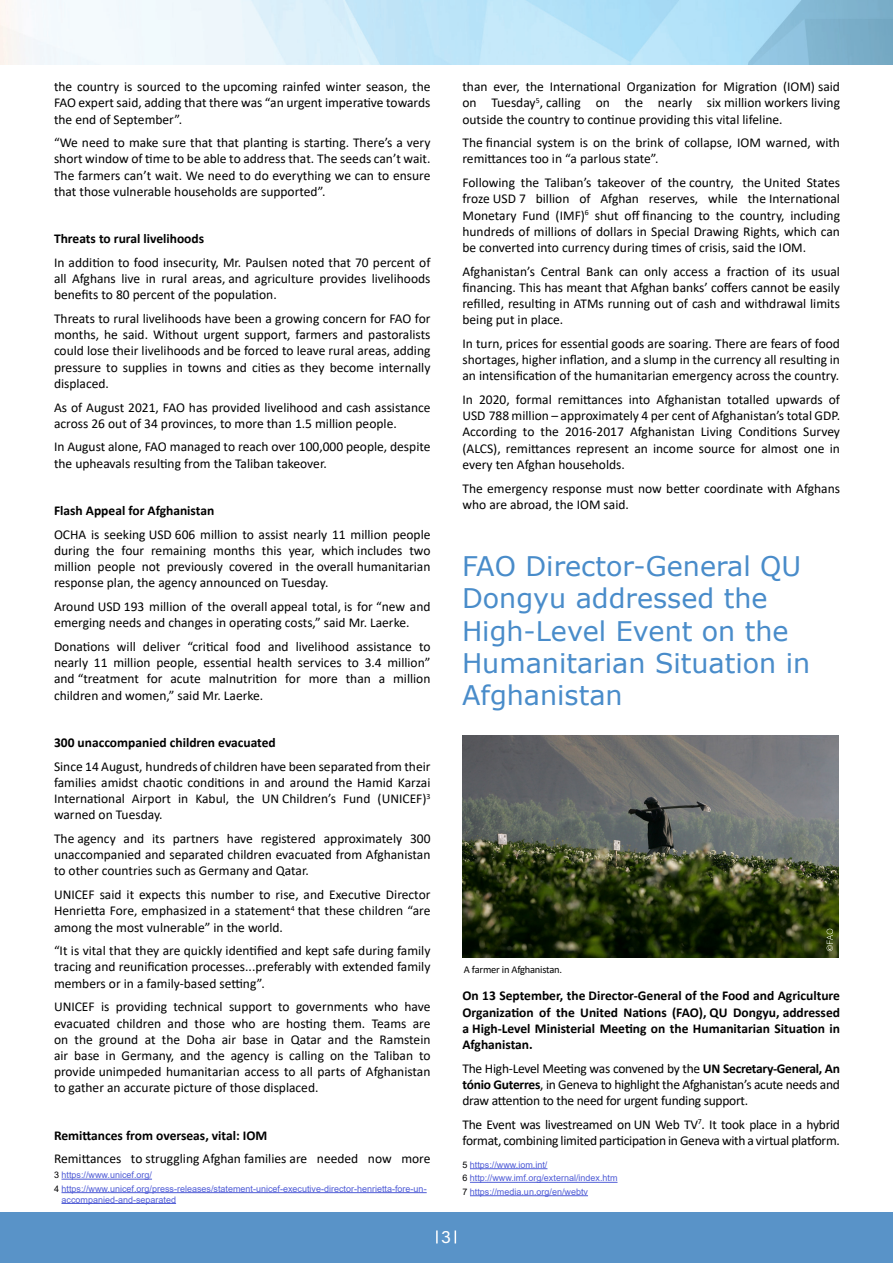
<style>
.page{position:relative;width:893px;height:1263px;background:#fff}
.page>*{position:absolute;margin:0;border:0;box-sizing:border-box;transform-origin:0 0}
.t1{font:27px/32.4px "Verdana";color:#498cca}
.t2{font:18px "Acumin Variable Concept";color:#fff}
.t3{font:13.5px/16.2px "Calibri";color:#000;text-align:justify}
.t4{font:700 13.5px/16.2px "Calibri";color:#000;text-align:justify}
.t5{font:13.5px/16.2px "Calibri";letter-spacing:-.02em;color:#000}
.t6{font:10.5px "Calibri";letter-spacing:-.02em;color:#000}
.Foot_note_st{font:9px/10.8px "Arial";color:#4f5cd6}
.s1{font-weight:700}
.s2{color:#000}
</style>
<div class="page">
<div style="left:0;top:1212px;width:893px;height:51px;background:#5993c8"></div>
<img style="left:0;top:0;width:893px;height:64px">
<svg style="left:455px;top:1230px;width:1px;height:13px"></svg>
<svg style="left:436px;top:1230px;width:2px;height:13px"></svg>
<img style="left:462px;top:735px;width:376px;height:222px">
<svg style="left:826px;top:929px;width:7px;height:22px"></svg>
<hr style="left:470px;top:1168px;width:77px;height:1px;background:#4f5cd6">
<hr style="left:470px;top:1195px;width:118px;height:1px;background:#4f5cd6">
<hr style="left:470px;top:1182px;width:147px;height:1px;background:#4f5cd6">
<hr style="left:62px;top:1179px;width:90px;height:1px;background:#4f5cd6">
<hr style="left:62px;top:1192px;width:365px;height:1px;background:#4f5cd6">
<hr style="left:62px;top:1203px;width:114px;height:1px;background:#4f5cd6">
<p class="t3" style="left:462px;top:78px;width:379px">than ever, the International Organization for Migration (IOM) said on Tuesday<sup>5</sup>, calling on the nearly six million workers living outside the country to continue providing this vital lifeline.</p>
<p class="t3" style="left:462px;top:134px;width:379px">The financial system is on the brink of collapse, IOM warned, with remittances too in “a parlous state”.</p>
<p class="t3" style="left:462px;top:174px;width:379px">Following the Taliban’s takeover of the country, the United States froze USD 7 billion of Afghan reserves, while the International Monetary Fund (IMF)<sup>6</sup> shut off financing to the country, including hundreds of millions of dollars in Special Drawing Rights, which can be converted into currency during times of crisis, said the IOM.</p>
<p class="t3" style="left:462px;top:263px;width:379px">Afghanistan’s Central Bank can only access a fraction of its usual financing. This has meant that Afghan banks’ coffers cannot be easily refilled, resulting in ATMs running out of cash and withdrawal limits being put in place.</p>
<p class="t3" style="left:462px;top:335px;width:379px">In turn, prices for essential goods are soaring. There are fears of food shortages, higher inflation, and a slump in the currency all resulting in an intensification of the humanitarian emergency across the country.</p>
<p class="t3" style="left:462px;top:391px;width:379px">In 2020, formal remittances into Afghanistan totalled upwards of USD 788 million – approximately 4 per cent of Afghanistan’s total GDP.<br>According to the 2016-2017 Afghanistan Living Conditions Survey (ALCS), remittances represent an income source for almost one in every ten Afghan households.</p>
<p class="t3" style="left:462px;top:480px;width:379px">The emergency response must now better coordinate with Afghans who are abroad, the IOM said.</p>
<p class="t3" style="left:54px;top:78px;width:378px">the country is sourced to the upcoming rainfed winter season, the FAO expert said, adding that there was “an urgent imperative towards the end of September”.</p>
<p class="t3" style="left:54px;top:134px;width:378px">“We need to make sure that that planting is starting. There’s a very short window of time to be able to address that. The seeds can’t wait.<br>The farmers can’t wait. We need to do everything we can to ensure that those vulnerable households are supported”.</p>
<p class="t4" style="left:54px;top:230px;width:152px">Threats to rural livelihoods</p>
<p class="t3" style="left:54px;top:254px;width:378px">In addition to food insecurity, Mr. Paulsen noted that 70 percent of all Afghans live in rural areas, and agriculture provides livelihoods benefits to 80 percent of the population.</p>
<p class="t3" style="left:54px;top:310px;width:378px">Threats to rural livelihoods have been a growing concern for FAO for months, he said. Without urgent support, farmers and pastoralists could lose their livelihoods and be forced to leave rural areas, adding pressure to supplies in towns and cities as they become internally displaced.</p>
<p class="t3" style="left:54px;top:399px;width:378px">As of August 2021, FAO has provided livelihood and cash assistance across 26 out of 34 provinces, to more than 1.5 million people.</p>
<p class="t3" style="left:54px;top:439px;width:378px">In August alone, FAO managed to reach over 100,000 people, despite the upheavals resulting from the Taliban takeover.</p>
<p class="t4" style="left:54px;top:502px;width:162px">Flash Appeal for Afghanistan</p>
<p class="t3" style="left:54px;top:526px;width:378px">OCHA is seeking USD 606 million to assist nearly 11 million people during the four remaining months this year, which includes two million people not previously covered in the overall humanitarian response plan, the agency announced on Tuesday.</p>
<p class="t3" style="left:54px;top:598px;width:378px">Around USD 193 million of the overall appeal total, is for “new and emerging needs and changes in operating costs,” said Mr. Laerke.</p>
<p class="t3" style="left:54px;top:638px;width:378px">Donations will deliver “critical food and livelihood assistance to nearly 11 million people, essential health services to 3.4 million” and “treatment for acute malnutrition for more than a million children and women,” said Mr. Laerke.</p>
<p class="t4" style="left:54px;top:734px;width:223px">300 unaccompanied children evacuated</p>
<p class="t3" style="left:54px;top:758px;width:378px">Since 14 August, hundreds of children have been separated from their families amidst chaotic conditions in and around the Hamid Karzai International Airport in Kabul, the UN Children’s Fund (UNICEF)<sup>3 </sup>warned on Tuesday.</p>
<p class="t3" style="left:54px;top:830px;width:378px">The agency and its partners have registered approximately 300 unaccompanied and separated children evacuated from Afghanistan to other countries such as Germany and Qatar.</p>
<p class="t3" style="left:54px;top:886px;width:378px">UNICEF said it expects this number to rise, and Executive Director Henrietta Fore, emphasized in a statement<sup>4</sup> that these children “are among the most vulnerable” in the world.</p>
<p class="t3" style="left:54px;top:942px;width:378px">“It is vital that they are quickly identified and kept safe during family tracing and reunification processes...preferably with extended family members or in a family-based setting”.</p>
<p class="t3" style="left:54px;top:998px;width:378px">UNICEF is providing technical support to governments who have evacuated children and those who are hosting them. Teams are on the ground at the Doha air base in Qatar and the Ramstein air base in Germany, and the agency is calling on the Taliban to provide unimpeded humanitarian access to all parts of Afghanistan to gather an accurate picture of those displaced.</p>
<p class="t4" style="left:54px;top:1127px;width:215px">Remittances from overseas, vital: IOM</p>
<p class="t3" style="left:54px;top:1150px;width:378px">Remittances to struggling Afghan families are needed now more</p>
<p class="t1" style="left:462px;top:549px;width:350px">FAO Director-General QU<br>Dongyu addressed the<br>High-Level Event on the<br>Humanitarian Situation in<br>Afghanistan</p>
<p class="t6" style="left:464px;top:962px;width:100px">A farmer in Afghanistan.</p>
<p class="t4" style="left:462px;top:987px;width:379px">On 13 September, the Director-General of the Food and Agriculture Organization of the United Nations (FAO), QU Dongyu, addressed a High-Level Ministerial Meeting on the Humanitarian Situation in Afghanistan.</p>
<p class="t3" style="left:462px;top:1060px;width:379px">The High-Level Meeting was convened by the <span class="s1">UN Secretary-General, An tónio Guterres</span>, in Geneva to highlight the Afghanistan’s acute needs and draw attention to the need for urgent funding support.</p>
<p class="t5" style="left:462px;top:1116px;width:379px">The Event was livestreamed on UN Web TV<sup>7</sup>. It took place in a hybrid format, combining limited participation in Geneva with a virtual platform.</p>
<p class="Foot_note_st" style="left:462px;top:1159px;width:87px"><span class="s2">5</span> https://www.iom.int/</p>
<p class="Foot_note_st" style="left:462px;top:1186px;width:127px"><span class="s2">7</span> https://media.un.org/en/webtv</p>
<p class="Foot_note_st" style="left:54px;top:1169px;width:100px"><span class="s2">3</span> https://www.unicef.org/</p>
<p class="Foot_note_st" style="left:462px;top:1173px;width:157px"><span class="s2">6</span> http://www.imf.org/external/index.htm</p>
<p class="Foot_note_st" style="left:62px;top:1183px;width:367px;text-indent:-8px"><span class="s2">4</span> https://www.unicef.org/press-releases/statement-unicef-executive-director-henrietta-fore-un&shy;accompanied-and-separated</p>
<p class="t2" style="left:441px;top:1225px;width:11px">3</p>
</div>
